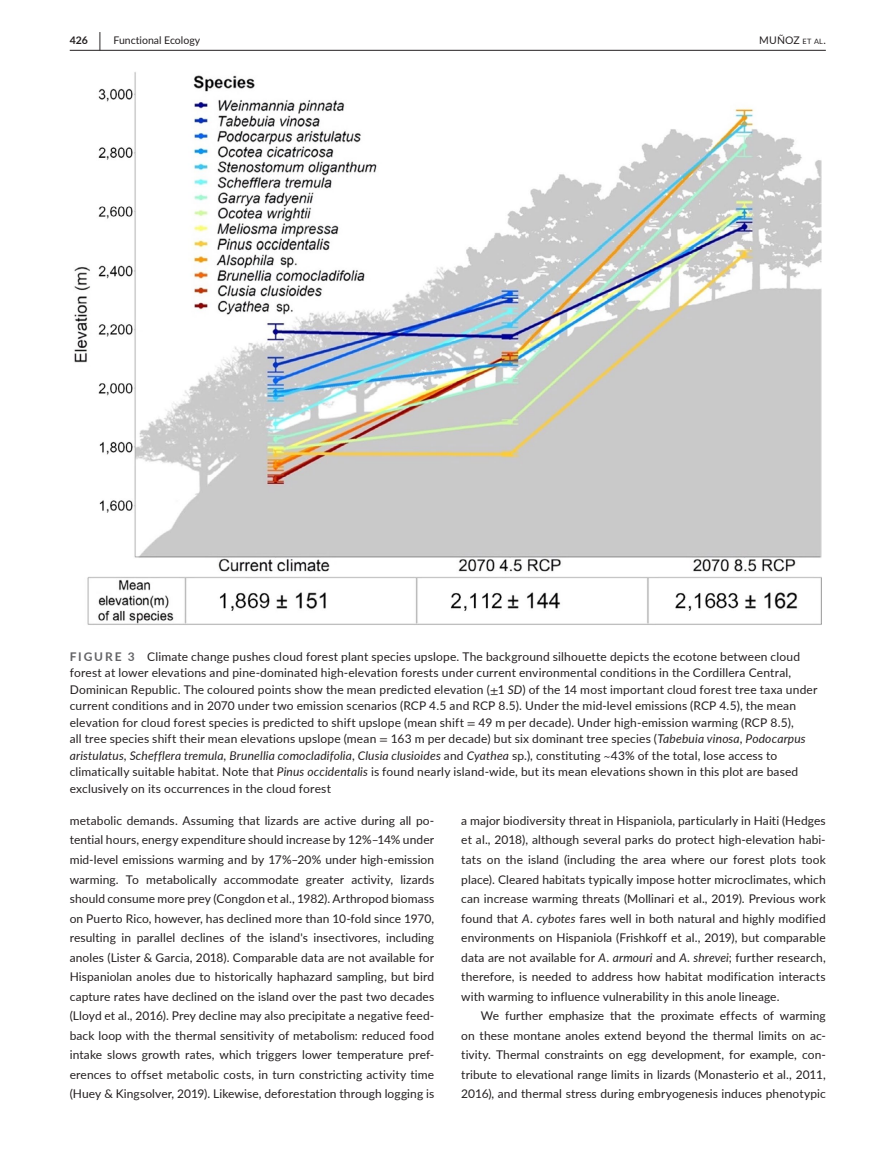
<style>
.page{position:relative;width:893px;height:1174px;background:#fff}
.page>*{position:absolute;margin:0;border:0;box-sizing:border-box;transform-origin:0 0}
.t1{font:12px/19.5px "Lato";letter-spacing:.015em;color:#231f20;text-align:justify}
.t2{font:10.5px "Lato";color:#231f20}
.t3{font:10.5px "Lato";letter-spacing:.02em;color:#231f20}
.t4{font:700 10.5px "Lato";color:#231f20}
.s1{font-size:19.5px}
.s2{font-size:7.35px}
.s3{font-weight:700;color:#636366}
.s4{font-family:"STIX"}
.s5{font-style:italic}
</style>
<div class="page">
<hr style="left:70px;top:50px;width:756px;height:1px;background:#231f20">
<img style="left:74px;top:72px;width:748px;height:553px">
<p class="t4" style="left:70px;top:33px;width:33px">426 <span class="s1">|</span></p>
<p class="t2" style="left:113px;top:33px;width:88px">Functional Ecology</p>
<p class="t3" style="left:759px;top:33px;width:68px">MUÑOZ <span class="s2">et al</span>.</p>
<p class="t1" style="left:70px;top:647px;width:749px;line-height:16.5px;text-align:left"><span class="s3">FIGURE 3</span> Climate change pushes cloud forest plant species upslope. The background silhouette depicts the ecotone between cloud forest at lower elevations and pine-dominated high-elevation forests under current environmental conditions in the Cordillera Central, Dominican Republic. The coloured points show the mean predicted elevation (<span class="s4">±</span>1 <span class="s5">SD</span>) of the 14 most important cloud forest tree taxa under current conditions and in 2070 under two emission scenarios (RCP 4.5 and RCP 8.5). Under the mid-level emissions (RCP 4.5), the mean elevation for cloud forest species is predicted to shift upslope (mean shift <span class="s4">=</span> 49 m per decade). Under high-emission warming (RCP 8.5),<br>all tree species shift their mean elevations upslope (mean <span class="s4">=</span> 163 m per decade) but six dominant tree species (<span class="s5">Tabebuia vinosa</span>, <span class="s5">Podocarpus aristulatus</span>, <span class="s5">Schefflera tremula</span>, <span class="s5">Brunellia comocladifolia</span>, <span class="s5">Clusia clusioides</span> and <span class="s5">Cyathea</span> sp.), constituting <span class="s4">~</span>43% of the total, lose access to climatically suitable habitat. Note that <span class="s5">Pinus occidentalis</span> is found nearly island-wide, but its mean elevations shown in this plot are based exclusively on its occurrences in the cloud forest</p>
<p class="t1" style="left:70px;top:810px;width:366px">metabolic demands. Assuming that lizards are active during all po&shy;tential hours, energy expenditure should increase by 12%–14% under mid-level emissions warming and by 17%–20% under high-emission warming. To metabolically accommodate greater activity, lizards should consume more prey (Congdon et al., 1982). Arthropod biomass on Puerto Rico, however, has declined more than 10-fold since 1970, resulting in parallel declines of the island's insectivores, including anoles (Lister &amp; Garcia, 2018). Comparable data are not available for Hispaniolan anoles due to historically haphazard sampling, but bird capture rates have declined on the island over the past two decades (Lloyd et al., 2016). Prey decline may also precipitate a negative feed&shy;back loop with the thermal sensitivity of metabolism: reduced food intake slows growth rates, which triggers lower temperature pref&shy;erences to offset metabolic costs, in turn constricting activity time (Huey &amp; Kingsolver, 2019). Likewise, deforestation through logging is</p>
<p class="t1" style="left:461px;top:810px;width:366px">a major biodiversity threat in Hispaniola, particularly in Haiti (Hedges et al., 2018), although several parks do protect high-elevation habi&shy;tats on the island (including the area where our forest plots took place). Cleared habitats typically impose hotter microclimates, which can increase warming threats (Mollinari et al., 2019). Previous work found that <span class="s5">A</span>. <span class="s5">cybotes</span> fares well in both natural and highly modified environments on Hispaniola (Frishkoff et al., 2019), but comparable data are not available for <span class="s5">A</span>. <span class="s5">armouri</span> and <span class="s5">A</span>. <span class="s5">shrevei</span>; further research, therefore, is needed to address how habitat modification interacts with warming to influence vulnerability in this anole lineage.</p>
<p class="t1" style="left:461px;top:1005px;width:366px;text-indent:20px">We further emphasize that the proximate effects of warming on these montane anoles extend beyond the thermal limits on ac&shy;tivity. Thermal constraints on egg development, for example, con&shy;tribute to elevational range limits in lizards (Monasterio et al., 2011, 2016), and thermal stress during embryogenesis induces phenotypic</p>
</div>
